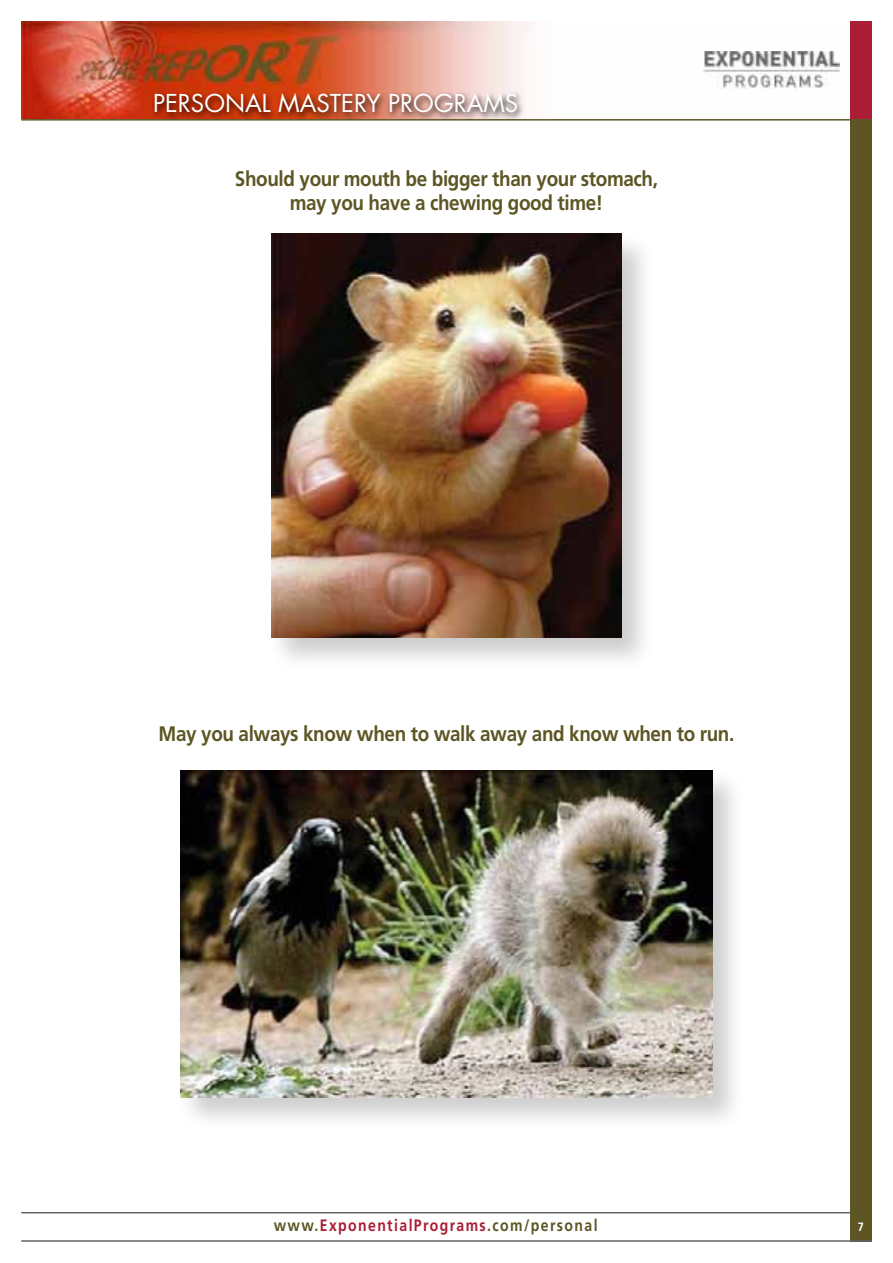
<style>
.page{position:relative;width:893px;height:1263px;background:#fff}
.page>*{position:absolute;margin:0;border:0;box-sizing:border-box;transform-origin:0 0}
.t1{font:24px "Futura";color:#fff}
.t2{font:700 21px/24px "Frutiger";letter-spacing:-.02em;color:#5d5624;text-align:center;scale:.9 1}
.t3{font:700 16.5px "Frutiger";letter-spacing:.1em;color:#aa1e35;scale:.85 1}
.t4{font:700 12px "Frutiger";color:#fff;scale:.9 1}
.s1{color:#5d5624}
</style>
<div class="page">
<img style="left:21px;top:21px;width:819px;height:98px">
<hr style="left:21px;top:1212px;width:850px;height:1px;background:#626568">
<div style="left:850px;top:21px;width:22px;height:98px;background:#aa1e35"></div>
<div style="left:850px;top:119px;width:22px;height:1123px;background:#5d5624"></div>
<hr style="left:21px;top:1240px;width:850px;height:2px;background:#626568">
<hr style="left:21px;top:119px;width:850px;height:2px;background:#5d5624">
<img style="left:704px;top:52px;width:135px;height:36px">
<div style="left:151px;top:89px;width:374px;height:31px;background:#000;opacity:.9"></div>
<div style="left:266px;top:229px;width:388px;height:441px;background:#000;opacity:.2"></div>
<img style="left:271px;top:234px;width:351px;height:404px">
<div style="left:176px;top:766px;width:569px;height:364px;background:#000;opacity:.2"></div>
<img style="left:181px;top:770px;width:531px;height:327px">
<p class="t1" style="left:153px;top:87px;width:367px">PERSONAL MASTERY PROGRAMS</p>
<p class="t2" style="left:235px;top:167px;width:472px">Should your mouth be bigger than your stomach, may you have a chewing good time!</p>
<p class="t2" style="left:159px;top:721px;width:641px">May you always know when to walk away and know when to run.</p>
<p class="t3" style="left:274px;top:1215px;width:383px"><span class="s1">www.</span>ExponentialPrograms<span class="s1">.com/personal</span></p>
<p class="t4" style="left:858px;top:1219px;width:8px">7</p>
</div>
